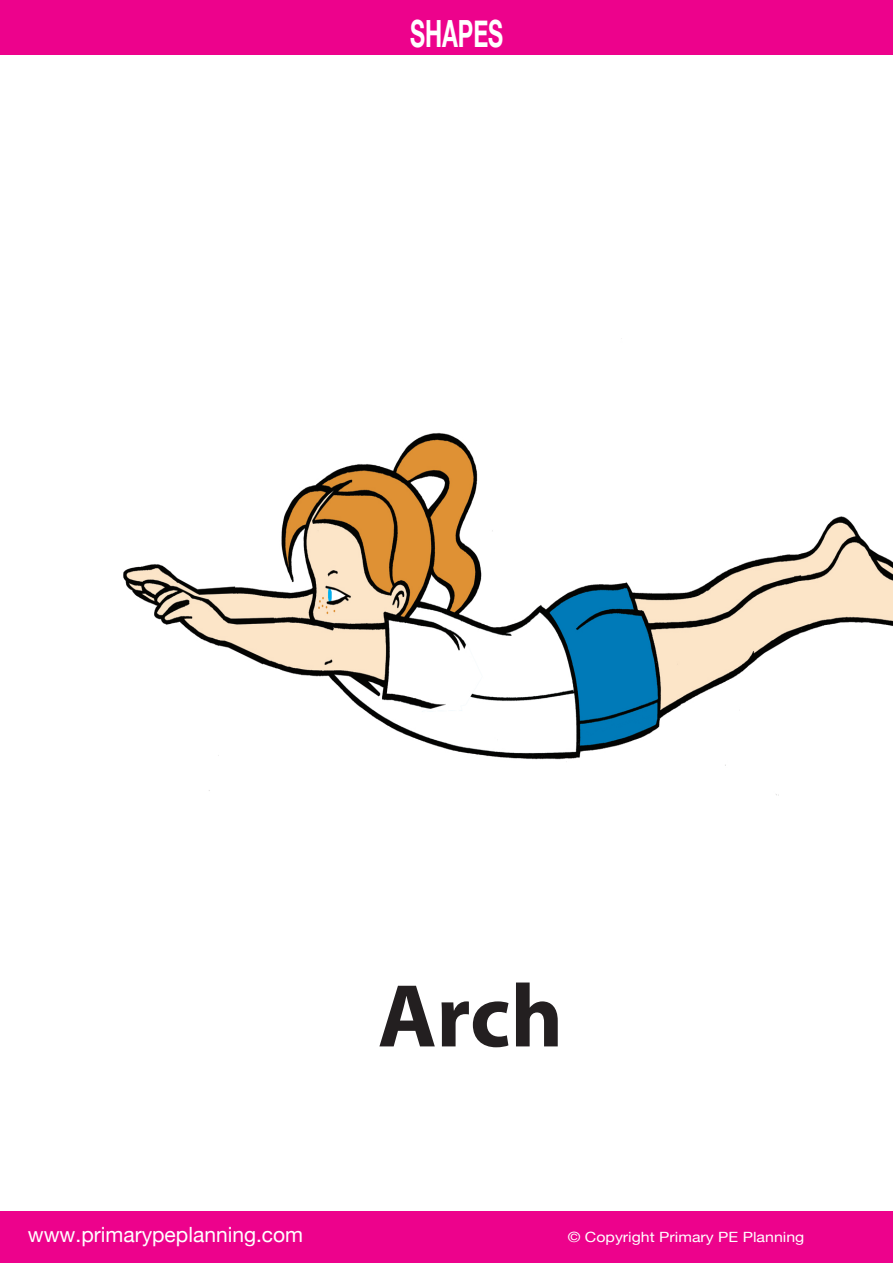
<style>
.page{position:relative;width:893px;height:1263px;background:#fff}
.page>*{position:absolute;margin:0;border:0;box-sizing:border-box;transform-origin:0 0}
.t1{font:700 90px "Myriad Pro";color:#231f20}
.t2{font:700 37.5px "Helvetica Neue";color:#fff;scale:.62 1}
.t3{font:21px "Helvetica Neue";color:#fff}
.t4{font:14.1px "Helvetica Neue";color:#fff;scale:1.13 1}
</style>
<div class="page">
<img style="left:123px;top:338px;width:770px;height:458px">
<div style="left:0;top:1211px;width:893px;height:52px;background:#ed028c"></div>
<div style="left:0;top:0;width:893px;height:55px;background:#ed028c"></div>
<h2 class="t2" style="left:410px;top:4px;width:152px">SHAPES</h2>
<h1 class="t1" style="left:378px;top:957px;width:187px">Arch</h1>
<h3 class="t3" style="left:28px;top:1219px;width:277px">www.primarypeplanning.com</h3>
<p class="t4" style="left:568px;top:1226px;width:211px">© Copyright Primary PE Planning</p>
</div>
